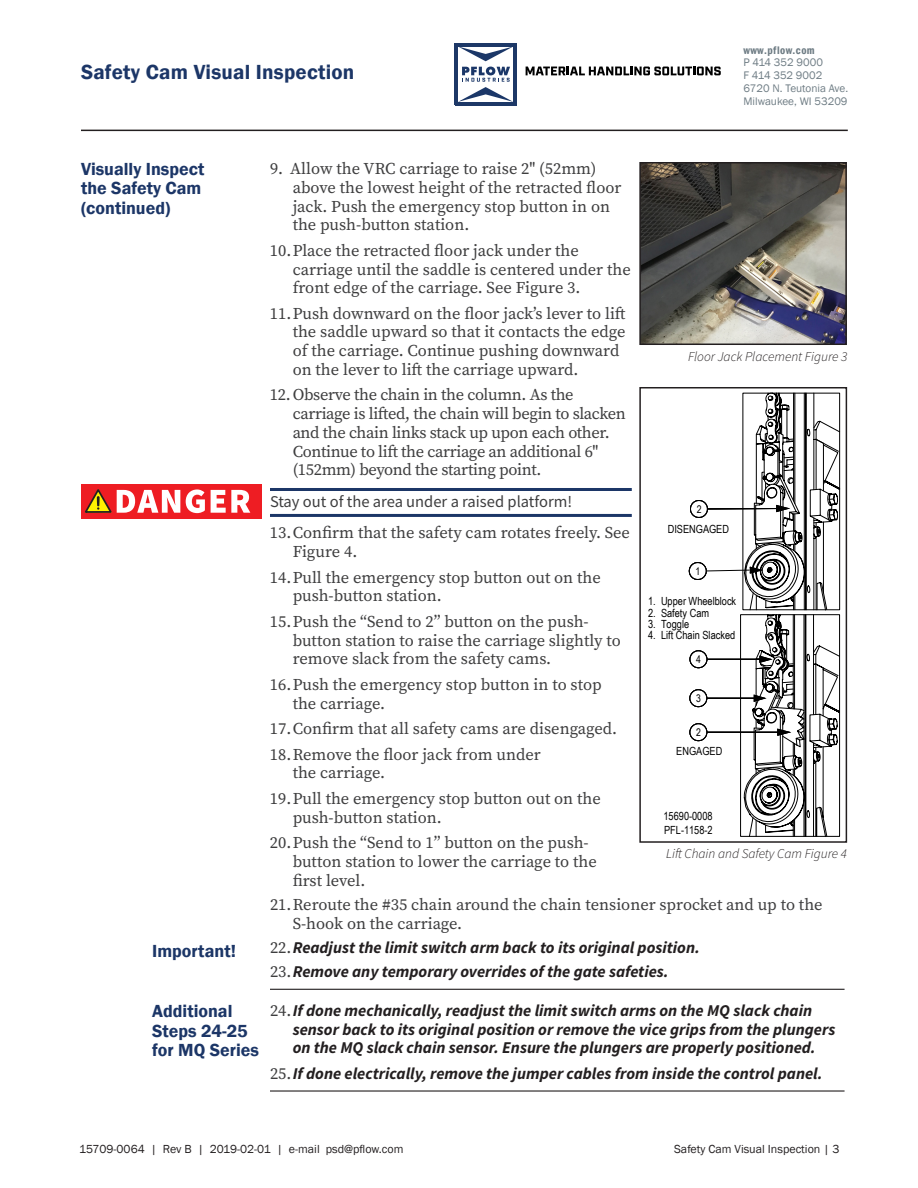
<style>
.page{position:relative;width:918px;height:1188px;background:#fff}
.page>*{position:absolute;margin:0;border:0;box-sizing:border-box;transform-origin:0 0}
.t1{font:600 21px "Franklin Gothic";letter-spacing:.01em;color:#1c3667}
.t2{font:600 18px/19.5px "Franklin Gothic";color:#1c3667}
.t3{font:16.5px/18.8px "Source Serif Pro";color:#3e3e3f}
.t4{font:italic 700 16.5px/18.8px "Source Sans Pro";color:#231f20}
.t5{font:16.5px/18.8px "Source Serif Pro";letter-spacing:-.02em;color:#3e3e3f}
.t6{font:16.5px "Source Sans Pro";color:#3e3e3f}
.t7{font:italic 300 13.5px "Source Sans Pro";color:#231f20}
.t8{font:12px "Franklin Gothic";color:#231f20}
.t9{font:11.25px/13.6px "Arial Narrow";color:#000}
.t10{font:11.25px/12.8px "Franklin Gothic";color:#6e7c84}
.t11{font:600 condensed 11.25px "Franklin Gothic";letter-spacing:.04em;color:#6e7c84}
.t12{font:10.5px "Arial Narrow";color:#000}
.s1{font-family:"Source Serif Pro";font-weight:400;font-style:normal;color:#3e3e3f}
</style>
<div class="page">
<hr style="left:81px;top:130px;width:767px;height:1px;background:#231f20">
<svg style="left:526px;top:67px;width:195px;height:8px"></svg>
<hr style="left:513px;top:43px;width:4px;height:62px;background:#1d3867">
<hr style="left:455px;top:102px;width:62px;height:3px;background:#1d3867">
<svg style="left:458px;top:46px;width:55px;height:15px"></svg>
<svg style="left:458px;top:67px;width:55px;height:35px"></svg>
<hr style="left:455px;top:43px;width:3px;height:62px;background:#1d3867">
<hr style="left:455px;top:43px;width:62px;height:3px;background:#1d3867">
<svg style="left:689px;top:393px;width:152px;height:444px"></svg>
<div style="left:639px;top:387px;width:208px;height:456px;border:2px solid #231f20"></div>
<hr style="left:270px;top:488px;width:362px;height:3px;background:#1c3667">
<hr style="left:270px;top:514px;width:362px;height:3px;background:#1c3667">
<div style="left:81px;top:485px;width:181px;height:34px;background:#ee1d23"></div>
<svg style="left:85px;top:489px;width:95px;height:24px"></svg>
<svg style="left:186px;top:489px;width:19px;height:24px"></svg>
<svg style="left:211px;top:490px;width:39px;height:23px"></svg>
<img style="left:642px;top:165px;width:202px;height:177px">
<div style="left:639px;top:162px;width:208px;height:183px;border:2px solid #231f20"></div>
<hr style="left:270px;top:989px;width:575px;height:1px;background:#231f20">
<hr style="left:270px;top:1090px;width:575px;height:2px;background:#231f20">
<p class="t1" style="left:81px;top:63px;width:275px">Safety Cam Visual Inspection</p>
<p class="t11" style="left:743px;top:45px;width:73px">www.pflow.com</p>
<p class="t10" style="left:743px;top:57px;width:106px">P 414 352 9000<br>F 414 352 9002<br>6720 N. Teutonia Ave.<br>Milwaukee, WI 53209</p>
<p class="t2" style="left:81px;top:160px;width:125px">Visually Inspect the Safety Cam (continued)</p>
<p class="t3" style="left:293px;top:161px;width:330px;text-indent:-23px">9. Allow the VRC carriage to raise 2" (52mm) above the lowest height of the retracted floor jack. Push the emergency stop button in on the push-button station.</p>
<p class="t3" style="left:293px;top:242px;width:340px;text-indent:-23px">10. Place the retracted floor jack under the carriage until the saddle is centered under the front edge of the carriage. See Figure 3.</p>
<p class="t3" style="left:293px;top:305px;width:334px;text-indent:-23px">11. Push downward on the floor jack’s lever to lift the saddle upward so that it contacts the edge of the carriage. Continue pushing downward on the lever to lift the carriage upward.</p>
<p class="t5" style="left:293px;top:387px;width:335px;text-indent:-23px">12. Observe the chain in the column. As the carriage is lifted, the chain will begin to slacken and the chain links stack up upon each other.<br>Continue to lift the carriage an additional 6" (152mm) beyond the starting point.</p>
<p class="t6" style="left:270px;top:495px;width:304px">Stay out of the area under a raised platform!</p>
<p class="t3" style="left:293px;top:525px;width:339px;text-indent:-23px">13. Confirm that the safety cam rotates freely. See<br>Figure 4.</p>
<p class="t3" style="left:293px;top:569px;width:310px;text-indent:-23px">14. Pull the emergency stop button out on the push-button station.</p>
<p class="t3" style="left:293px;top:613px;width:330px;text-indent:-23px">15. Push the “Send to 2” button on the push&shy;button station to raise the carriage slightly to remove slack from the safety cams.</p>
<p class="t3" style="left:293px;top:676px;width:310px;text-indent:-23px">16. Push the emergency stop button in to stop the carriage.</p>
<p class="t3" style="left:270px;top:721px;width:349px">17. Confirm that all safety cams are disengaged.</p>
<p class="t3" style="left:293px;top:746px;width:250px;text-indent:-23px">18. Remove the floor jack from under the carriage.</p>
<p class="t3" style="left:293px;top:790px;width:310px;text-indent:-23px">19. Pull the emergency stop button out on the push-button station.</p>
<p class="t3" style="left:293px;top:835px;width:306px;text-indent:-23px">20. Push the “Send to 1” button on the push&shy;button station to lower the carriage to the first level.</p>
<p class="t7" style="left:688px;top:351px;width:161px">Floor Jack Placement Figure 3</p>
<p class="t12" style="left:697px;top:505px;width:6px">2</p>
<p class="t9" style="left:668px;top:524px;width:63px">DISENGAGED</p>
<p class="t12" style="left:696px;top:567px;width:6px">21</p>
<p class="t9" style="left:648px;top:596px;width:90px">1. Upper Wheelblock</p>
<p class="t9" style="left:648px;top:607px;width:62px">2. Safety Cam</p>
<p class="t9" style="left:648px;top:618px;width:42px">3. Toggle</p>
<p class="t9" style="left:648px;top:629px;width:89px">4. Lift Chain Slacked</p>
<p class="t12" style="left:696px;top:655px;width:6px">4</p>
<p class="t12" style="left:696px;top:694px;width:6px">3</p>
<p class="t12" style="left:696px;top:728px;width:6px">2</p>
<p class="t9" style="left:676px;top:746px;width:48px">ENGAGED</p>
<p class="t9" style="left:664px;top:810px;width:51px">15690-0008<br>PFL-1158-2</p>
<p class="t7" style="left:666px;top:848px;width:183px">Lift Chain and Safety Cam Figure 4</p>
<p class="t2" style="left:152px;top:942px;width:85px">Important!</p>
<p class="t2" style="left:152px;top:1003px;width:108px">Additional<br>Steps 24-25 for MQ Series</p>
<p class="t3" style="left:293px;top:896px;width:531px;text-indent:-23px">21. Reroute the #35 chain around the chain tensioner sprocket and up to the<br>S-hook on the carriage.</p>
<p class="t4" style="left:270px;top:939px;width:432px"><span class="s1">22.</span> Readjust the limit switch arm back to its original position.</p>
<p class="t4" style="left:270px;top:963px;width:400px"><span class="s1">23.</span> Remove any temporary overrides of the gate safeties.</p>
<p class="t4" style="left:293px;top:1002px;width:544px;text-indent:-23px"><span class="s1">24.</span> If done mechanically, readjust the limit switch arms on the MQ slack chain sensor back to its original position or remove the vice grips from the plungers on the MQ slack chain sensor. Ensure the plungers are properly positioned.</p>
<p class="t4" style="left:270px;top:1065px;width:554px"><span class="s1">25.</span> If done electrically, remove the jumper cables from inside the control panel.</p>
<p class="t8" style="left:79px;top:1142px;width:326px">15709-0064 | Rev B | 2019-02-01 | e-mail psd@pflow.com</p>
<p class="t8" style="left:674px;top:1142px;width:167px">Safety Cam Visual Inspection | 3</p>
</div>
